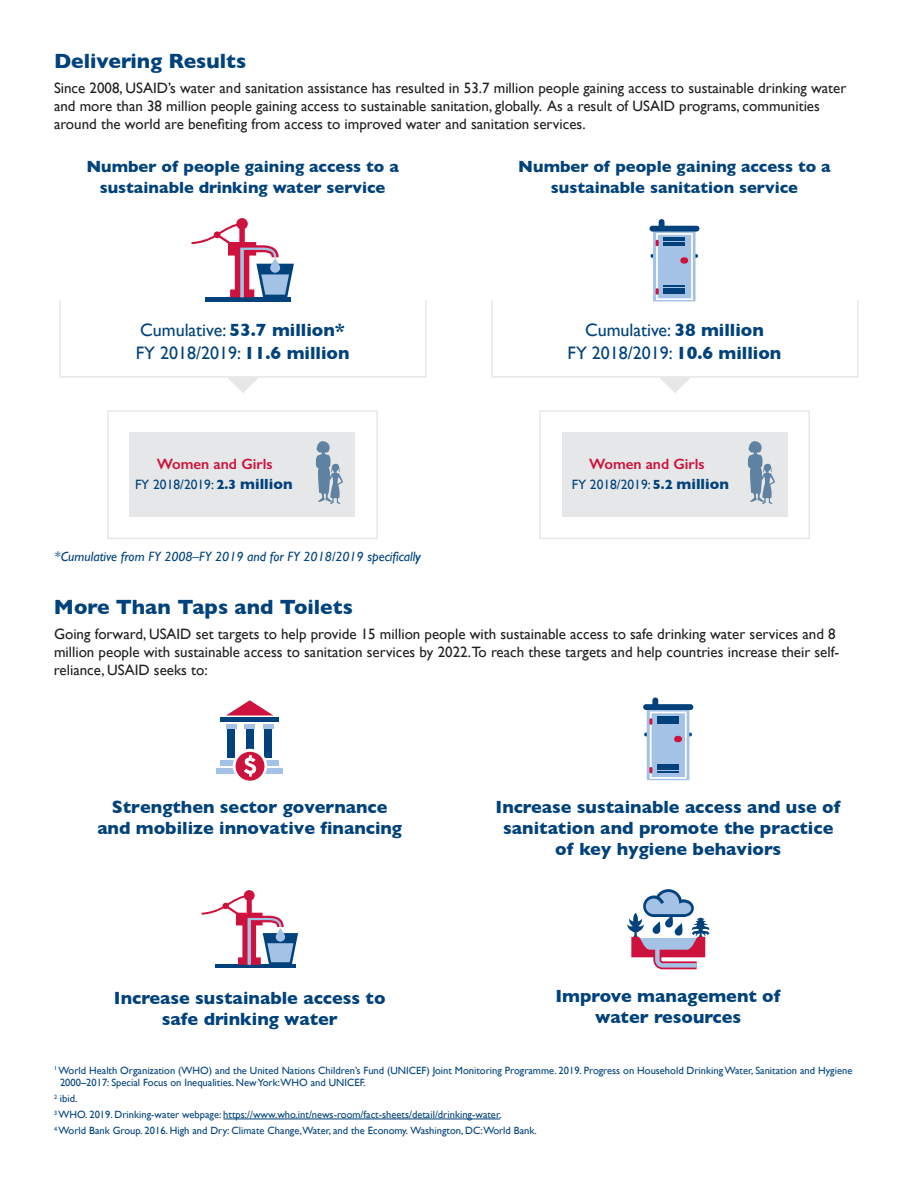
<style>
.page{position:relative;width:918px;height:1188px;background:#fff}
.page>*{position:absolute;margin:0;border:0;box-sizing:border-box;transform-origin:0 0}
.Body_Paragraph{font:700 21px "Gill Sans";color:#01427c}
.t1{font:700 18px/21px "Gill Sans";color:#01427c;text-align:center}
.t2{font:18px "Gill Sans";color:#01427c}
.t3{font:700 16.5px/21px "Gill Sans";color:#01427c;text-align:center}
.Body_Paragraph-2{font:15px/18px "Gill Sans";color:#231f20}
.t4{font:600 15px "Gill Sans";color:#cd123d}
.Body_Paragraph-3{font:italic 13.5px "Gill Sans";color:#01427c}
.t5{font:13.5px "Gill Sans";color:#01427c}
.Body_Paragraph-4{font:10.5px/12.6px "Gill Sans";color:#01427c}
.s1{font-weight:400}
.s2{font-weight:700}
.s3{font-weight:700;font-size:15px}
.s4{font-weight:600}
.s5{font-style:inherit}
</style>
<div class="page">
<hr style="left:206px;top:297px;width:85px;height:4px;background:#01427c">
<svg style="left:191px;top:218px;width:103px;height:79px"></svg>
<svg style="left:270px;top:258px;width:10px;height:15px"></svg>
<svg style="left:651px;top:254px;width:47px;height:4px"></svg>
<svg style="left:653px;top:232px;width:43px;height:67px;background:#9ab4d6"></svg>
<div style="left:649px;top:226px;width:50px;height:6px;background:#01427c;border-radius:3px"></div>
<div style="left:227px;top:729px;width:8px;height:29px;background:#01427c"></div>
<hr style="left:226px;top:724px;width:11px;height:4px;background:#a3c2e5">
<div style="left:265px;top:729px;width:7px;height:29px;background:#01427c"></div>
<hr style="left:263px;top:724px;width:11px;height:4px;background:#a3c2e5">
<div style="left:246px;top:729px;width:8px;height:29px;background:#01427c"></div>
<hr style="left:245px;top:724px;width:10px;height:4px;background:#a3c2e5">
<div style="left:221px;top:717px;width:58px;height:5px;background:#01427c"></div>
<div style="left:221px;top:761px;width:58px;height:5px;background:#a3c2e5"></div>
<div style="left:217px;top:768px;width:66px;height:5px;background:#a3c2e5"></div>
<svg style="left:227px;top:700px;width:46px;height:15px"></svg>
<svg style="left:233px;top:749px;width:34px;height:32px"></svg>
<div style="left:652px;top:698px;width:6px;height:11px;background:#01427c;border-radius:3px"></div>
<hr style="left:644px;top:733px;width:48px;height:3px;background:#01427c;border-radius:2px">
<svg style="left:647px;top:710px;width:42px;height:70px;background:#9bb4d6"></svg>
<div style="left:643px;top:704px;width:50px;height:6px;background:#01427c;border-radius:3px"></div>
<hr style="left:215px;top:964px;width:80px;height:4px;background:#01427c">
<svg style="left:201px;top:890px;width:97px;height:75px"></svg>
<svg style="left:276px;top:928px;width:9px;height:14px"></svg>
<svg style="left:627px;top:889px;width:83px;height:80px"></svg>
<div style="left:659px;top:219px;width:6px;height:12px;background:#01427c;border-radius:3px"></div>
<div style="left:539px;top:410px;width:271px;height:129px;border:2px solid #cbccce"></div>
<div style="left:107px;top:410px;width:271px;height:129px;border:2px solid #cbccce"></div>
<div style="left:59px;top:299px;width:368px;height:79px;border:2px solid #cbccce"></div>
<div style="left:491px;top:299px;width:368px;height:79px;border:2px solid #cbccce"></div>
<svg style="left:228px;top:378px;width:30px;height:15px"></svg>
<svg style="left:660px;top:378px;width:30px;height:15px"></svg>
<div style="left:562px;top:432px;width:225px;height:84px;background:#e6e7e8"></div>
<div style="left:129px;top:432px;width:226px;height:84px;background:#e6e7e8"></div>
<hr style="left:223px;top:1119px;width:277px;height:1px;background:#01427c">
<p class="Body_Paragraph" style="left:54px;top:45px;width:194px">Delivering Results</p>
<p class="Body_Paragraph-2" style="left:54px;top:79px;width:794px">Since 2008, USAID’s water and sanitation assistance has resulted in 53.7 million people gaining access to sustainable drinking water and more than 38 million people gaining access to sustainable sanitation, globally. As a result of USAID programs, communities around the world are benefiting from access to improved water and sanitation services.</p>
<p class="t3" style="left:86px;top:156px;width:314px">Number of people gaining access to a sustainable drinking water service</p>
<p class="t3" style="left:518px;top:156px;width:314px">Number of people gaining access to a sustainable sanitation service</p>
<p class="t1" style="left:140px;top:319px;width:206px"><span class="s1">Cumulative:</span> 53.7 million*</p>
<p class="t2" style="left:136px;top:342px;width:215px">FY 2018/2019: <span class="s2">11.6 million</span></p>
<p class="t4" style="left:157px;top:455px;width:117px">Women and Girls</p>
<p class="t5" style="left:135px;top:476px;width:159px">FY 2018/2019: <span class="s2">2.3</span> <span class="s3">million</span></p>
<p class="t2" style="left:585px;top:319px;width:180px">Cumulative: <span class="s2">38 million</span></p>
<p class="t2" style="left:568px;top:342px;width:215px">FY 2018/2019: <span class="s2">10.6 million</span></p>
<p class="t4" style="left:589px;top:455px;width:117px">Women and Girls</p>
<p class="t5" style="left:572px;top:476px;width:159px">FY 2018/2019: <span class="s2">5.2</span> <span class="s3">million</span></p>
<p class="Body_Paragraph-3" style="left:55px;top:549px;width:368px">*Cumulative from FY 2008–FY 2019 and for FY 2018/2019 specificall<span class="s4">y</span></p>
<p class="Body_Paragraph" style="left:54px;top:590px;width:300px">More Than Taps and Toilets</p>
<p class="Body_Paragraph-2" style="left:54px;top:625px;width:787px">Going forward, USAID set targets to help provide 15 million people with sustainable access to safe drinking water services and 8 million people with sustainable access to sanitation services by 2022. To reach these targets and help countries increase their self&shy;reliance, USAID seeks to:</p>
<p class="t1" style="left:97px;top:796px;width:306px">Strengthen sector governance and mobilize innovative fin<span class="s5">a</span>ncing</p>
<p class="t1" style="left:496px;top:796px;width:346px">Increase sustainable access and use of sanitation and promote the practice of key hygiene behaviors</p>
<p class="t1" style="left:114px;top:987px;width:273px">Increase sustainable access to safe drinking water</p>
<p class="t1" style="left:556px;top:985px;width:226px">Improve management of water resources</p>
<p class="Body_Paragraph-4" style="left:60px;top:1064px;width:794px;text-indent:-6px"><sup>1</sup> World Health Organization (WHO) and the United Nations Children’s Fund (UNICEF) Joint Monitoring Programme. 2019. Progress on Household Drinking Water, Sanitation and Hygiene<br>2000–2017: Special Focus on Inequalities. New York:WHO and UNICEF.</p>
<p class="Body_Paragraph-4" style="left:54px;top:1092px;width:25px"><sup>2</sup> ibid.</p>
<p class="Body_Paragraph-4" style="left:54px;top:1108px;width:449px"><sup>3</sup> WHO. 2019. Drinking-water webpage: https://www.who.int/news-room/fact-sheets/detail/drinking-water.</p>
<p class="Body_Paragraph-4" style="left:54px;top:1124px;width:484px"><sup>4</sup> World Bank Group. 2016. High and Dry: Climate Change,Water, and the Economy. Washington, DC:World Bank.</p>
</div>
